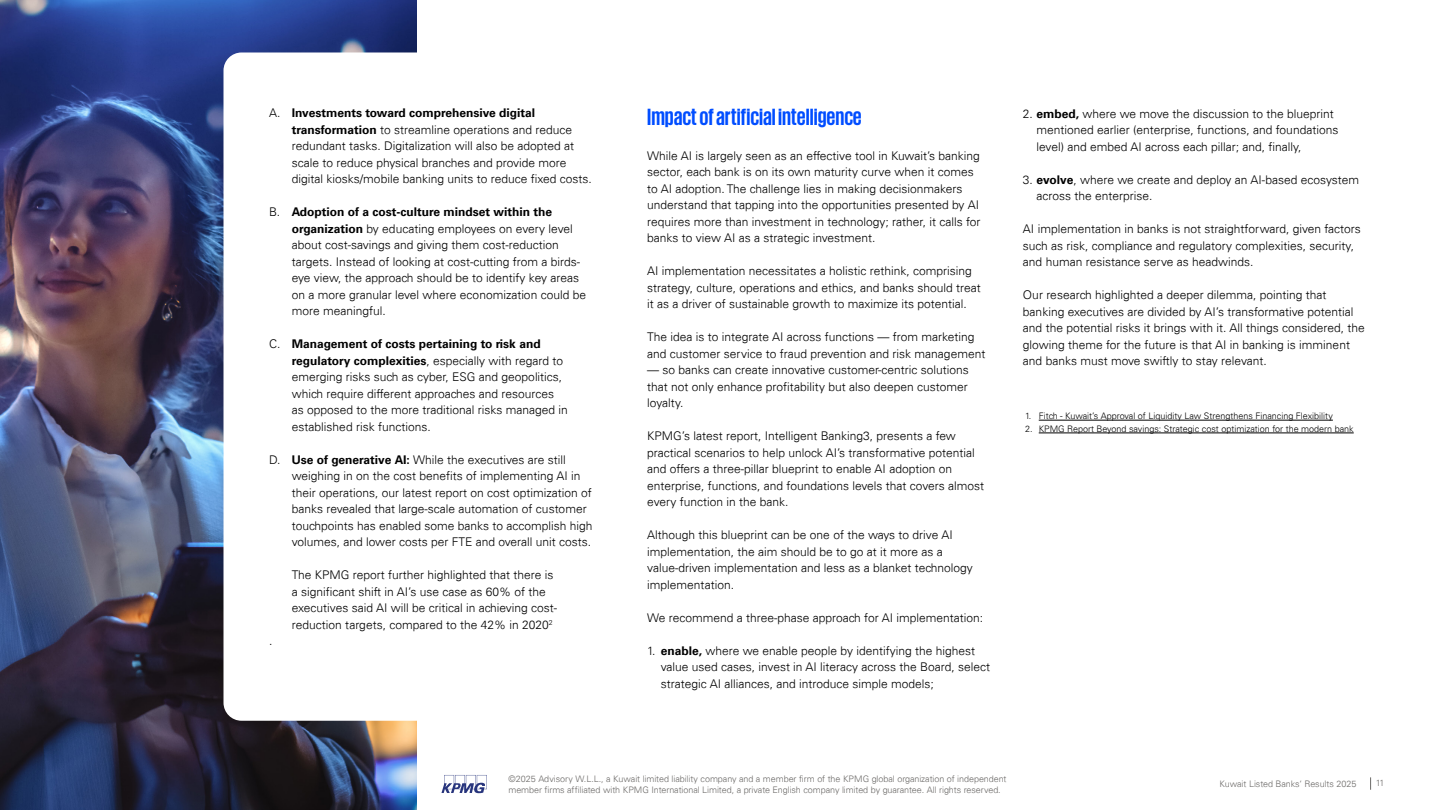
<style>
.page{position:relative;width:1440px;height:810px;background:#fff}
.page>*{position:absolute;margin:0;border:0;box-sizing:border-box;transform-origin:0 0}
.t1{font:700 24px "KPMG";color:#004dff}
.t2{font:300 12px/16.5px "Univers 45";color:#000}
.t3{font:700 12px "Universfor KPMG";color:#000}
.t4{font:300 9px/10.5px "Univers 45";letter-spacing:-.01em;color:#6c6a68}
.t5{font:300 9px "Univers 45";color:#000}
.s1{font-family:"Univers 45";font-weight:300}
.s2{font-family:"Universfor KPMG";font-weight:700}
</style>
<div class="page">
<svg style="left:441px;top:775px;width:46px;height:18px"></svg>
<svg style="left:1370px;top:777px;width:1px;height:13px"></svg>
<hr style="left:1039px;top:420px;width:294px;height:1px;background:#000">
<hr style="left:1039px;top:433px;width:315px;height:1px;background:#000">
<img style="left:0;top:0;width:417px;height:810px">
<svg style="left:224px;top:52px;width:193px;height:669px"></svg>
<p class="t3" style="left:269px;top:106px;width:267px"><span class="s1">A.</span> Investments toward comprehensive digital</p>
<p class="t2" style="left:292px;top:121px;width:302px"><span class="s2">transformation</span> to streamline operations and reduce redundant tasks. Digitalization will also be adopted at scale to reduce physical branches and provide more digital kiosks/mobile banking units to reduce fixed costs.</p>
<p class="t3" style="left:269px;top:205px;width:284px"><span class="s1">B.</span> Adoption of a cost-culture mindset within the</p>
<p class="t2" style="left:292px;top:220px;width:296px"><span class="s2">organization</span> by educating employees on every level about cost-savings and giving them cost-reduction targets. Instead of looking at cost-cutting from a birds&shy;eye view, the approach should be to identify key areas on a more granular level where economization could be more meaningful.</p>
<p class="t3" style="left:269px;top:337px;width:273px"><span class="s1">C.</span> Management of costs pertaining to risk and</p>
<p class="t2" style="left:292px;top:352px;width:278px"><span class="s2">regulatory complexities</span>, especially with regard to emerging risks such as cyber, ESG and geopolitics, which require different approaches and resources as opposed to the more traditional risks managed in established risk functions.</p>
<p class="t2" style="left:292px;top:451px;width:302px;text-indent:-22px">D. <span class="s2">Use of generative AI:</span> While the executives are still weighing in on the cost benefits of implementing AI in their operations, our latest report on cost optimization of banks revealed that large-scale automation of customer touchpoints has enabled some banks to accomplish high volumes, and lower costs per FTE and overall unit costs.</p>
<p class="t2" style="left:292px;top:567px;width:267px">The KPMG report further highlighted that there is a significant shift in AI’s use case as 60% of the executives said AI will be critical in achieving cost&shy;reduction targets, compared to the 42% in 2020<sup>2</sup></p>
<p class="t2" style="left:269px;top:633px;width:5px">.</p>
<h1 class="t1" style="left:647px;top:105px;width:216px">Impact of artificial intelligence</h1>
<p class="t2" style="left:647px;top:147px;width:335px">While AI is largely seen as an effective tool in Kuwait’s banking sector, each bank is on its own maturity curve when it comes to AI adoption. The challenge lies in making decisionmakers understand that tapping into the opportunities presented by AI requires more than investment in technology; rather, it calls for banks to view AI as a strategic investment.</p>
<p class="t2" style="left:647px;top:263px;width:335px">AI implementation necessitates a holistic rethink, comprising strategy, culture, operations and ethics, and banks should treat it as a driver of sustainable growth to maximize its potential.</p>
<p class="t2" style="left:647px;top:329px;width:340px">The idea is to integrate AI across functions — from marketing and customer service to fraud prevention and risk management</p>
<p class="t2" style="left:647px;top:362px;width:323px;text-align:justify">— so banks can create innovative customer-centric solutions that not only enhance profitability but also deepen customer loyalty.</p>
<p class="t2" style="left:647px;top:428px;width:338px">KPMG’s latest report, Intelligent Banking3, presents a few practical scenarios to help unlock AI’s transformative potential and offers a three-pillar blueprint to enable AI adoption on enterprise, functions, and foundations levels that covers almost every function in the bank.</p>
<p class="t2" style="left:647px;top:527px;width:327px">Although this blueprint can be one of the ways to drive AI implementation, the aim should be to go at it more as a value-driven implementation and less as a blanket technology implementation.</p>
<p class="t2" style="left:647px;top:609px;width:338px">We recommend a three-phase approach for AI implementation:</p>
<p class="t2" style="left:661px;top:642px;width:331px;text-indent:-14px">1. <span class="s2">enable,</span> where we enable people by identifying the highest value used cases, invest in AI literacy across the Board, select strategic AI alliances, and introduce simple models;</p>
<p class="t2" style="left:1036px;top:105px;width:303px;text-indent:-14px">2. <span class="s2">embed,</span> where we move the discussion to the blueprint mentioned earlier (enterprise, functions, and foundations level) and embed AI across each pillar; and, finally,</p>
<p class="t2" style="left:1036px;top:171px;width:324px;text-indent:-14px">3. <span class="s2">evolve</span>, where we create and deploy an AI-based ecosystem across the enterprise.</p>
<p class="t2" style="left:1023px;top:221px;width:340px">AI implementation in banks is not straightforward, given factors such as risk, compliance and regulatory complexities, security, and human resistance serve as headwinds.</p>
<p class="t2" style="left:1023px;top:287px;width:343px">Our research highlighted a deeper dilemma, pointing that banking executives are divided by AI’s transformative potential and the potential risks it brings with it. All things considered, the glowing theme for the future is that AI in banking is imminent and banks must move swiftly to stay relevant.</p>
<p class="t5" style="left:1025px;top:411px;width:309px">1. Fitch - Kuwait’s Approval of Liquidity Law Strengthens Financing Flexibility</p>
<p class="t5" style="left:1025px;top:423px;width:330px">2. KPMG Report Beyond savings: Strategic cost optimization for the modern bank</p>
<p class="t4" style="left:509px;top:774px;width:500px">©2025 Advisory W.L.L., a Kuwait limited liability company and a member firm of the KPMG global organization of independent member firms affiliated with KPMG International Limited, a private English company limited by guarantee. All rights reserved.</p>
<p class="t4" style="left:1220px;top:778px;width:138px">Kuwait Listed Banks‘ Results 2025</p>
<p class="t4" style="left:1376px;top:778px;width:10px">11</p>
</div>
